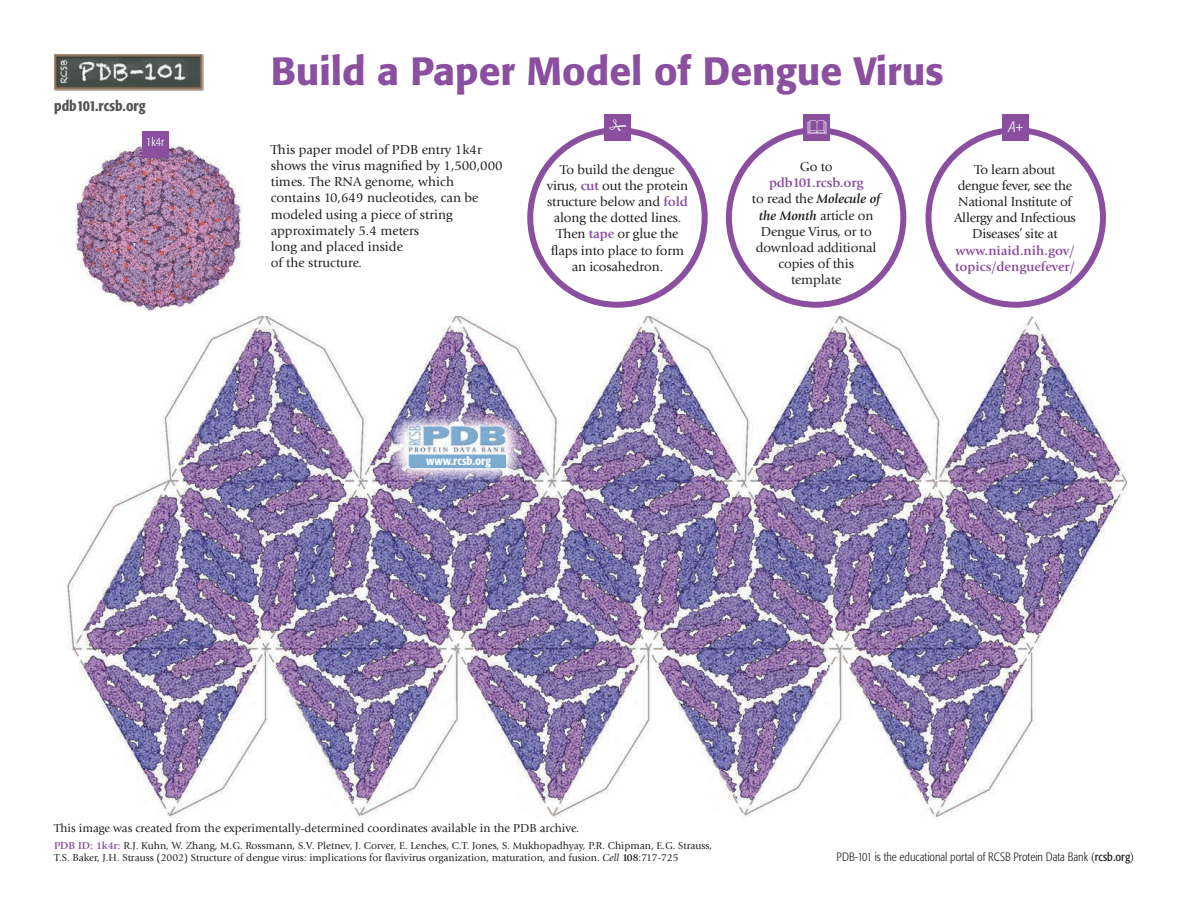
<style>
.page{position:relative;width:1188px;height:918px;background:#fff}
.page>*{position:absolute;margin:0;border:0;box-sizing:border-box;transform-origin:0 0}
.t1{font:500 39px "Formata";color:#8a4f9f}
.t2{font:500 condensed 15px "Formata";color:#565555}
.t3{font:italic 300 condensed 15px "Formata";color:#fff}
.t4{font:13.5px/16.2px "Giovanni Std";letter-spacing:-.01em;color:#231f20;text-align:center}
.t5{font:700 13.5px/16.2px "Giovanni Std";color:#8a4f9f}
.t6{font:12px "Giovanni Std";color:#231f20}
.t7{font:300 condensed 12px "Formata";color:#231f20}
.t8{font:500 condensed 12px "Formata";color:#fff}
.t9{font:300 condensed 12px "Formata";color:#fff}
.t10{font:10.5px/12.6px "Giovanni Std";color:#231f20}
.s1{font-weight:700;color:#8a4f9f}
.s2{font-weight:700;font-style:italic}
.s3{font-style:italic}
.s4{font-weight:700}
.s5{font-weight:400}
</style>
<div class="page">
<svg style="left:926px;top:128px;width:180px;height:180px"></svg>
<div style="left:1002px;top:115px;width:27px;height:26px;background:#8a4f9f"></div>
<div style="left:804px;top:115px;width:26px;height:26px;background:#8a4f9f"></div>
<img style="left:75px;top:144px;width:168px;height:167px">
<div style="left:605px;top:115px;width:26px;height:26px;background:#8a4f9f"></div>
<img style="left:67px;top:317px;width:1061px;height:501px">
<div style="left:142px;top:131px;width:27px;height:27px;background:#8a4f9f"></div>
<div style="left:410px;top:455px;width:96px;height:13px;background:#7cabd1"></div>
<img style="left:55px;top:54px;width:149px;height:37px">
<svg style="left:726px;top:121px;width:180px;height:187px"></svg>
<svg style="left:527px;top:120px;width:181px;height:188px"></svg>
<p class="t2" style="left:54px;top:100px;width:93px">pdb101.rcsb.org</p>
<p class="t9" style="left:146px;top:137px;width:20px">1k4r</p>
<h1 class="t1" style="left:271px;top:55px;width:675px">Build a Paper Model of Dengue Virus</h1>
<p class="t4" style="left:271px;top:142px;width:234px;text-align:left">This paper model of PDB entry 1k4r shows the virus magnified by 1,500,000 times. The RNA genome, which contains 10,649 nucleotides, can be modeled using a piece of string approximately 5.4 meters<br>long and placed inside<br>of the structure.</p>
<p class="t4" style="left:547px;top:162px;width:143px">To build the dengue virus, <span class="s1">cut</span> out the protein structure below and <span class="s1">fold </span>along the dotted lines.<br>Then <span class="s1">tape</span> or glue the flaps into place to form an icosahedron.</p>
<p class="t4" style="left:800px;top:159px;width:34px">Go to</p>
<p class="t4" style="left:752px;top:176px;width:130px"><span class="s1">pdb101.rcsb.org<br></span>to read the <span class="s2">Molecule of the Month</span> article on<br>Dengue Virus, or to download additional copies of this template</p>
<p class="t3" style="left:1009px;top:121px;width:16px">A+</p>
<p class="t4" style="left:954px;top:162px;width:123px">To learn about dengue fever, see the<br>National Institute of<br>Allergy and Infectious<br>Diseases’ site at</p>
<p class="t5" style="left:955px;top:243px;width:121px">www.niaid.nih.gov/ topics/denguefever/</p>
<p class="t8" style="left:426px;top:456px;width:66px">www.rcsb.org</p>
<p class="t6" style="left:54px;top:823px;width:527px">This image was created from the experimentally-determined coordinates available in the PDB archive.</p>
<p class="t10" style="left:54px;top:840px;width:660px"><span class="s1">PDB ID: 1k4r:</span> R.J. Kuhn, W. Zhang, M.G. Rossmann, S.V. Pletnev, J. Corver, E. Lenches, C.T. Jones, S. Mukhopadhyay, P.R. Chipman, E.G. Strauss,<br>T.S. Baker, J.H. Strauss (2002) Structure of dengue virus: implications for flavivirus organization, maturation, and fusion. <span class="s3">Cell</span> <span class="s4">108</span>:717-725</p>
<p class="t7" style="left:837px;top:852px;width:299px">PDB-101 is the educational portal of RCSB Protein Data Bank (<span class="s5">rcsb.org</span>)</p>
</div>
